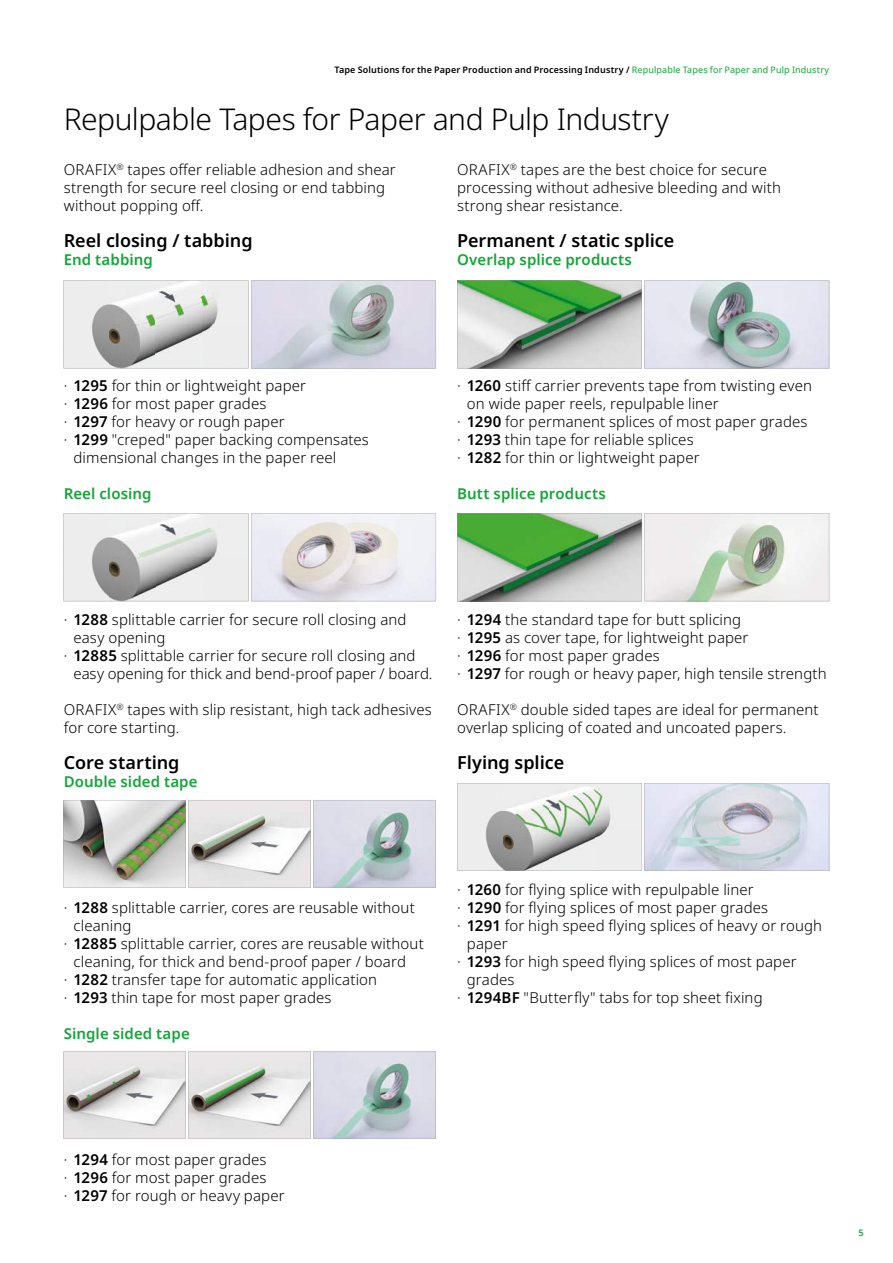
<style>
.page{position:relative;width:893px;height:1263px;background:#fff}
.page>*{position:absolute;margin:0;border:0;box-sizing:border-box;transform-origin:0 0}
.t1{font:300 30px "Noto Sans";letter-spacing:-.015em;color:#000}
.t2{font:600 18px "Noto Sans";letter-spacing:-.005em;color:#000}
.t3{font:300 15px/18px "Noto Sans";letter-spacing:.005em;color:#000}
.t4{font:600 15px "Noto Sans";letter-spacing:.01em;color:#12a537}
.t5{font:600 9px "Noto Sans";letter-spacing:.015em;color:#000}
.t6{font:600 9px "Noto Sans";color:#12a537}
.s1{font-weight:400;color:#12a537}
.s2{font-weight:600}
</style>
<div class="page">
<img style="left:64px;top:800px;width:372px;height:88px">
<svg style="left:64px;top:1051px;width:372px;height:88px;background:#d4d6d7"></svg>
<svg style="left:64px;top:281px;width:372px;height:87px;background:#d0d2d6"></svg>
<img style="left:457px;top:281px;width:372px;height:87px">
<svg style="left:64px;top:513px;width:372px;height:88px"></svg>
<svg style="left:457px;top:513px;width:372px;height:88px;background:#b6cab3"></svg>
<svg style="left:457px;top:783px;width:372px;height:88px;background:#d2d6da"></svg>
<p class="t5" style="left:334px;top:64px;width:496px">Tape Solutions for the Paper Production and Processing Industry / <span class="s1">Repulpable Tapes for Paper and Pulp Industry</span></p>
<h1 class="t1" style="left:64px;top:98px;width:606px">Repulpable Tapes for Paper and Pulp Industry</h1>
<p class="t3" style="left:64px;top:161px;width:333px">ORAFIX<sup>®</sup> tapes offer reliable adhesion and shear strength for secure reel closing or end tabbing without popping off.</p>
<p class="t2" style="left:64px;top:228px;width:190px">Reel closing / tabbing</p>
<p class="t4" style="left:64px;top:249px;width:91px">End tabbing</p>
<p class="t3" style="left:64px;top:378px;width:244px">· <span class="s2">1295</span> for thin or lightweight paper</p>
<p class="t3" style="left:64px;top:396px;width:204px">· <span class="s2">1296</span> for most paper grades</p>
<p class="t3" style="left:64px;top:414px;width:222px">· <span class="s2">1297</span> for heavy or rough paper</p>
<p class="t3" style="left:64px;top:432px;width:307px">· <span class="s2">1299</span> "creped" paper backing compensates</p>
<p class="t3" style="left:74px;top:450px;width:264px">dimensional changes in the paper reel</p>
<p class="t4" style="left:64px;top:483px;width:89px">Reel closing</p>
<p class="t3" style="left:457px;top:161px;width:325px">ORAFIX<sup>®</sup> tapes are the best choice for secure processing without adhesive bleeding and with strong shear resistance.</p>
<p class="t2" style="left:457px;top:228px;width:219px">Permanent / static splice</p>
<p class="t4" style="left:457px;top:249px;width:176px">Overlap splice products</p>
<p class="t3" style="left:457px;top:378px;width:356px">· <span class="s2">1260</span> stiff carrier prevents tape from twisting even</p>
<p class="t3" style="left:467px;top:396px;width:253px">on wide paper reels, repulpable liner</p>
<p class="t3" style="left:457px;top:414px;width:352px">· <span class="s2">1290</span> for permanent splices of most paper grades</p>
<p class="t3" style="left:457px;top:432px;width:238px">· <span class="s2">1293</span> thin tape for reliable splices</p>
<p class="t3" style="left:457px;top:450px;width:244px">· <span class="s2">1282</span> for thin or lightweight paper</p>
<p class="t4" style="left:457px;top:488px;width:150px">Butt splice products</p>
<p class="t3" style="left:64px;top:612px;width:344px">· <span class="s2">1288</span> splittable carrier for secure roll closing and</p>
<p class="t3" style="left:74px;top:630px;width:93px">easy opening</p>
<p class="t3" style="left:64px;top:648px;width:353px">· <span class="s2">12885</span> splittable carrier for secure roll closing and</p>
<p class="t3" style="left:74px;top:665px;width:361px">easy opening for thick and bend-proof paper / board.</p>
<p class="t3" style="left:64px;top:701px;width:369px">ORAFIX<sup>®</sup> tapes with slip resistant, high tack adhesives for core starting.</p>
<p class="t2" style="left:64px;top:756px;width:117px">Core starting</p>
<p class="t4" style="left:64px;top:771px;width:135px">Double sided tape</p>
<p class="t3" style="left:457px;top:612px;width:371px">· <span class="s2">1294</span> the standard tape for butt splicing<br>· <span class="s2">1295</span> as cover tape, for lightweight paper<br>· <span class="s2">1296</span> for most paper grades<br>· <span class="s2">1297</span> for rough or heavy paper, high tensile strength</p>
<p class="t3" style="left:457px;top:701px;width:363px">ORAFIX<sup>®</sup> double sided tapes are ideal for permanent overlap splicing of coated and uncoated papers.</p>
<p class="t2" style="left:457px;top:750px;width:109px">Flying splice</p>
<p class="t3" style="left:64px;top:900px;width:353px">· <span class="s2">1288</span> splittable carrier, cores are reusable without</p>
<p class="t3" style="left:74px;top:918px;width:59px">cleaning</p>
<p class="t3" style="left:64px;top:936px;width:361px">· <span class="s2">12885</span> splittable carrier, cores are reusable without</p>
<p class="t3" style="left:74px;top:953px;width:334px">cleaning, for thick and bend-proof paper / board</p>
<p class="t3" style="left:64px;top:972px;width:315px">· <span class="s2">1282</span> transfer tape for automatic application</p>
<p class="t3" style="left:64px;top:990px;width:269px">· <span class="s2">1293</span> thin tape for most paper grades</p>
<p class="t4" style="left:64px;top:1028px;width:127px">Single sided tape</p>
<p class="t3" style="left:457px;top:882px;width:298px">· <span class="s2">1260</span> for 昀氀ying splice with repulpable liner</p>
<p class="t3" style="left:457px;top:900px;width:313px">· <span class="s2">1290</span> for 昀氀ying splices of most paper grades</p>
<p class="t3" style="left:457px;top:918px;width:366px">· <span class="s2">1291</span> for high speed 昀氀ying splices of heavy or rough</p>
<p class="t3" style="left:467px;top:936px;width:42px">paper</p>
<p class="t3" style="left:457px;top:954px;width:341px">· <span class="s2">1293</span> for high speed 昀氀ying splices of most paper</p>
<p class="t3" style="left:467px;top:972px;width:49px">grades</p>
<p class="t3" style="left:457px;top:990px;width:307px">· <span class="s2">1294BF</span> "Butter昀氀y" tabs for top sheet 昀椀xing</p>
<p class="t3" style="left:64px;top:1152px;width:222px">· <span class="s2">1294</span> for most paper grades<br>· <span class="s2">1296</span> for most paper grades<br>· <span class="s2">1297</span> for rough or heavy paper</p>
<p class="t6" style="left:858px;top:1229px;width:7px">5</p>
</div>
